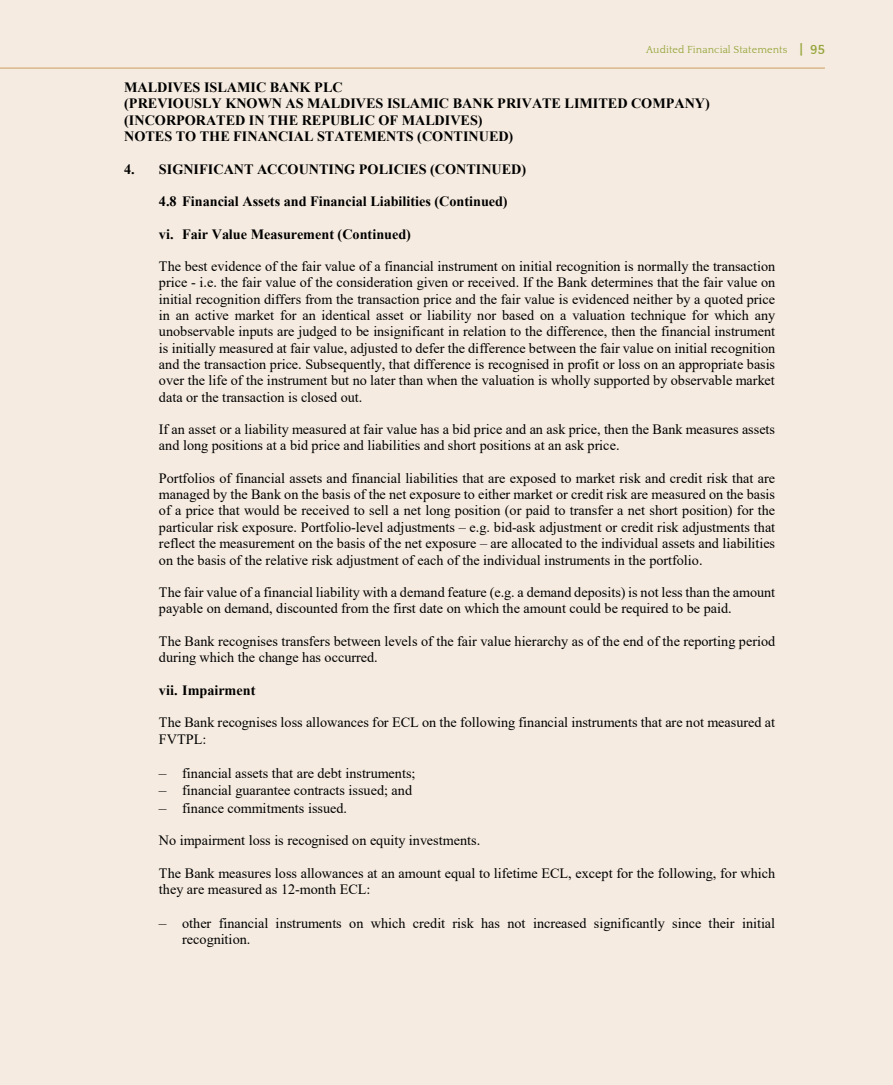
<style>
.page{position:relative;width:893px;height:1085px;background:#fff}
.page>*{position:absolute;margin:0;border:0;box-sizing:border-box;transform-origin:0 0}
.t1{font:14.25px/16.4px "Times New Roman";color:#000}
.t2{font:700 14.25px/16.2px "Times New Roman";letter-spacing:-.005em;color:#000}
.t3{font:10.5px "Quattrocento";letter-spacing:.01em;color:#94a53a}
.s1{font-weight:700;font-size:13.5px}
.s2{font-size:15.45px}
</style>
<div class="page">
<div style="left:0;top:0;width:893px;height:1084px;background:#f5ebe0"></div>
<hr style="left:0;top:68px;width:825px;height:1px;background:#cf9b61">
<p class="t3" style="left:646px;top:44px;width:180px">Audited Financial Statements <span class="s1">| 95</span></p>
<p class="t2" style="left:124px;top:79px;width:587px">MALDIVES ISLAMIC BANK PLC<br>(PREVIOUSLY KNOWN AS MALDIVES ISLAMIC BANK PRIVATE LIMITED COMPANY) (INCORPORATED IN THE REPUBLIC OF MALDIVES)<br>NOTES TO THE FINANCIAL STATEMENTS (CONTINUED)</p>
<p class="t2" style="left:124px;top:160px;width:403px">4. SIGNIFICANT ACCOUNTING POLICIES (CONTINUED)</p>
<p class="t2" style="left:159px;top:193px;width:350px">4.8 Financial Assets and Financial Liabilities (Continued)</p>
<p class="t2" style="left:159px;top:225px;width:254px">vi. Fair Value Measurement (Continued)</p>
<p class="t1" style="left:159px;top:257px;width:618px;text-align:justify">The best evidence of the fair value of a financial instrument on initial recognition is normally the transaction price - i.e. the fair value of the consideration given or received. If the Bank determines that the fair value on initial recognition differs from the transaction price and the fair value is evidenced neither by a quoted price in an active market for an identical asset or liability nor based on a valuation technique for which any unobservable inputs are judged to be insignificant in relation to the difference, then the financial instrument is initially measured at fair value, adjusted to defer the difference between the fair value on initial recognition and the transaction price. Subsequently, that difference is recognised in profit or loss on an appropriate basis over the life of the instrument but no later than when the valuation is wholly supported by observable market data or the transaction is closed out.</p>
<p class="t1" style="left:159px;top:420px;width:618px">If an asset or a liability measured at fair value has a bid price and an ask price, then the Bank measures assets and long positions at a bid price and liabilities and short positions at an ask price.</p>
<p class="t1" style="left:159px;top:469px;width:618px;text-align:justify">Portfolios of financial assets and financial liabilities that are exposed to market risk and credit risk that are managed by the Bank on the basis of the net exposure to either market or credit risk are measured on the basis of a price that would be received to sell a net long position (or paid to transfer a net short position) for the particular risk exposure. Portfolio-level adjustments – e.g. bid-ask adjustment or credit risk adjustments that reflect the measurement on the basis of the net exposure – are allocated to the individual assets and liabilities on the basis of the relative risk adjustment of each of the individual instruments in the portfolio.</p>
<p class="t1" style="left:159px;top:583px;width:618px">The fair value of a financial liability with a demand feature (e.g. a demand deposits) is not less than the amount payable on demand, discounted from the first date on which the amount could be required to be paid.</p>
<p class="t1" style="left:159px;top:632px;width:618px">The Bank recognises transfers between levels of the fair value hierarchy as of the end of the reporting period during which the change has occurred.</p>
<p class="t2" style="left:159px;top:681px;width:98px">vii. Impairment</p>
<p class="t1" style="left:159px;top:714px;width:618px">The Bank recognises loss allowances for ECL on the following financial instruments that are not measured at<br>FVTPL:</p>
<p class="t1" style="left:159px;top:764px;width:258px"><span class="s2">–</span> financial assets that are debt instruments;</p>
<p class="t1" style="left:159px;top:781px;width:255px"><span class="s2">–</span> financial guarantee contracts issued; and</p>
<p class="t1" style="left:159px;top:799px;width:190px"><span class="s2">–</span> finance commitments issued.</p>
<p class="t1" style="left:159px;top:831px;width:323px">No impairment loss is recognised on equity investments.</p>
<p class="t1" style="left:159px;top:864px;width:618px">The Bank measures loss allowances at an amount equal to lifetime ECL, except for the following, for which they are measured as 12-month ECL:</p>
<p class="t1" style="left:182px;top:914px;width:595px;text-indent:-23px"><span class="s2">–</span> other financial instruments on which credit risk has not increased significantly since their initial recognition.</p>
</div>
